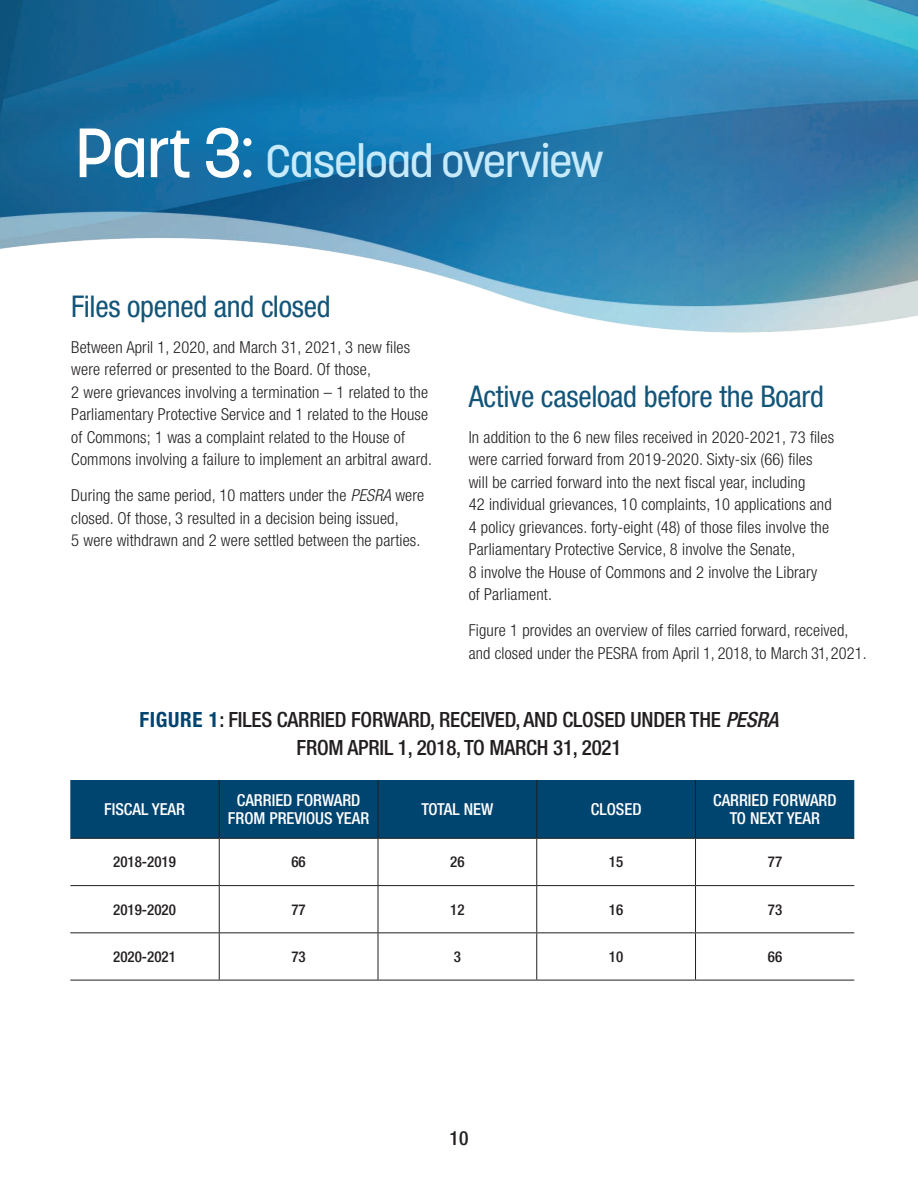
<style>
.page{position:relative;width:918px;height:1188px;background:#fff}
.page>*{position:absolute;margin:0;border:0;box-sizing:border-box;transform-origin:0 0}
.t1{font:500 45px "Korolev";letter-spacing:-.03em;color:#c6eafa}
.t2{font:condensed 30px "Helvetica Neue LT Std";letter-spacing:-.01em;color:#135579}
.t3{font:500 condensed 21px/28.5px "Helvetica Neue LT Std";letter-spacing:-.01em;color:#231f20;text-align:center}
.t4{font:500 condensed 19.5px "Helvetica Neue";color:#231f20}
.t5{font:300 condensed 16.5px/22.5px "Helvetica Neue LT Std";letter-spacing:.01em;color:#242021}
.t6{font:500 condensed 16.5px/18px "Helvetica Neue LT Std";color:#fff;text-align:center}
.t7{font:500 condensed 15px "Helvetica Neue LT Std";color:#231f20}
.s1{font-size:69px;color:#fff}
.s2{font-style:italic}
.s3{font-weight:700;color:#004470}
</style>
<div class="page">
<img style="left:0;top:0;width:918px;height:981px">
<div style="left:70px;top:780px;width:784px;height:58px;background:#004470"></div>
<svg style="left:70px;top:839px;width:784px;height:141px"></svg>
<div style="left:378px;top:886px;width:159px;height:47px;background:#fff"></div>
<hr style="left:219px;top:780px;width:1px;height:58px;background:#231f20">
<hr style="left:378px;top:780px;width:1px;height:58px;background:#231f20">
<hr style="left:536px;top:780px;width:1px;height:58px;background:#231f20">
<hr style="left:378px;top:839px;width:1px;height:46px;background:#231f20">
<hr style="left:536px;top:839px;width:1px;height:46px;background:#231f20">
<hr style="left:378px;top:885px;width:159px;height:1px;background:#231f20">
<hr style="left:378px;top:886px;width:1px;height:46px;background:#231f20">
<hr style="left:536px;top:886px;width:1px;height:46px;background:#231f20">
<hr style="left:378px;top:932px;width:159px;height:1px;background:#231f20">
<hr style="left:70px;top:838px;width:149px;height:1px;background:#231f20">
<hr style="left:219px;top:838px;width:159px;height:1px;background:#231f20">
<hr style="left:378px;top:838px;width:159px;height:1px;background:#231f20">
<hr style="left:537px;top:838px;width:159px;height:1px;background:#231f20">
<hr style="left:696px;top:838px;width:158px;height:1px;background:#231f20">
<hr style="left:70px;top:980px;width:149px;height:1px;background:#231f20">
<hr style="left:219px;top:980px;width:159px;height:1px;background:#231f20">
<hr style="left:695px;top:780px;width:1px;height:58px;background:#231f20">
<hr style="left:219px;top:839px;width:1px;height:46px;background:#231f20">
<hr style="left:70px;top:885px;width:149px;height:1px;background:#231f20">
<hr style="left:219px;top:885px;width:159px;height:1px;background:#231f20">
<hr style="left:219px;top:886px;width:1px;height:46px;background:#231f20">
<hr style="left:537px;top:885px;width:159px;height:1px;background:#231f20">
<hr style="left:696px;top:885px;width:158px;height:1px;background:#231f20">
<hr style="left:70px;top:932px;width:149px;height:1px;background:#231f20">
<hr style="left:219px;top:932px;width:159px;height:1px;background:#231f20">
<hr style="left:219px;top:933px;width:1px;height:47px;background:#231f20">
<hr style="left:378px;top:933px;width:1px;height:47px;background:#231f20">
<hr style="left:537px;top:932px;width:159px;height:1px;background:#231f20">
<hr style="left:536px;top:933px;width:1px;height:47px;background:#231f20">
<hr style="left:696px;top:932px;width:158px;height:1px;background:#231f20">
<hr style="left:378px;top:980px;width:159px;height:1px;background:#231f20">
<hr style="left:537px;top:980px;width:159px;height:1px;background:#231f20">
<hr style="left:696px;top:980px;width:158px;height:1px;background:#231f20">
<hr style="left:695px;top:839px;width:1px;height:46px;background:#231f20">
<hr style="left:695px;top:886px;width:1px;height:46px;background:#231f20">
<hr style="left:695px;top:933px;width:1px;height:47px;background:#231f20">
<h1 class="t1" style="left:75px;top:133px;width:531px"><span class="s1">Part 3:</span> Caseload overview</h1>
<h2 class="t2" style="left:71px;top:289px;width:261px">Files opened and closed</h2>
<p class="t5" style="left:71px;top:336px;width:362px">Between April 1, 2020, and March 31, 2021, 3 new files were referred or presented to the Board. Of those,<br>2 were grievances involving a termination – 1 related to the Parliamentary Protective Service and 1 related to the House of Commons; 1 was a complaint related to the House of Commons involving a failure to implement an arbitral award.</p>
<p class="t5" style="left:71px;top:484px;width:355px">During the same period, 10 matters under the <span class="s2">PESRA</span> were closed. Of those, 3 resulted in a decision being issued,<br>5 were withdrawn and 2 were settled between the parties.</p>
<h2 class="t2" style="left:469px;top:379px;width:357px">Active caseload before the Board</h2>
<p class="t5" style="left:469px;top:425px;width:367px">In addition to the 6 new files received in 2020-2021, 73 files were carried forward from 2019-2020. Sixty-six (66) files will be carried forward into the next fiscal year, including<br>42 individual grievances, 10 complaints, 10 applications and 4 policy grievances. forty-eight (48) of those files involve the Parliamentary Protective Service, 8 involve the Senate,<br>8 involve the House of Commons and 2 involve the Library<br>of Parliament.</p>
<p class="t5" style="left:469px;top:619px;width:400px">Figure 1 provides an overview of files carried forward, received, and closed under the PESRA from April 1, 2018, to March 31, 2021.</p>
<p class="t3" style="left:140px;top:705px;width:641px"><span class="s3">FIGURE 1</span>: FILES CARRIED FORWARD, RECEIVED, AND CLOSED UNDER THE <span class="s2">PESRA<br></span>FROM APRIL 1, 2018, TO MARCH 31, 2021</p>
<p class="t6" style="left:104px;top:800px;width:82px">FISCAL YEAR</p>
<p class="t6" style="left:228px;top:791px;width:143px">CARRIED FORWARD<br>FROM PREVIOUS YEAR</p>
<p class="t6" style="left:421px;top:800px;width:74px">TOTAL NEW</p>
<p class="t6" style="left:591px;top:800px;width:52px">CLOSED</p>
<p class="t6" style="left:713px;top:791px;width:125px">CARRIED FORWARD<br>TO NEXT YEAR</p>
<p class="t7" style="left:113px;top:853px;width:64px">2018-2019</p>
<p class="t7" style="left:291px;top:853px;width:16px">66</p>
<p class="t7" style="left:450px;top:853px;width:16px">26</p>
<p class="t7" style="left:609px;top:853px;width:16px">15</p>
<p class="t7" style="left:768px;top:853px;width:16px">77</p>
<p class="t7" style="left:113px;top:900px;width:64px">2019-2020</p>
<p class="t7" style="left:291px;top:900px;width:16px">77</p>
<p class="t7" style="left:450px;top:900px;width:16px">12</p>
<p class="t7" style="left:609px;top:900px;width:16px">16</p>
<p class="t7" style="left:768px;top:900px;width:16px">73</p>
<p class="t7" style="left:113px;top:948px;width:64px">2020-2021</p>
<p class="t7" style="left:291px;top:948px;width:16px">73</p>
<p class="t7" style="left:454px;top:948px;width:9px">3</p>
<p class="t7" style="left:609px;top:948px;width:16px">10</p>
<p class="t7" style="left:768px;top:948px;width:16px">66</p>
<p class="t4" style="left:450px;top:1126px;width:20px">10</p>
</div>
